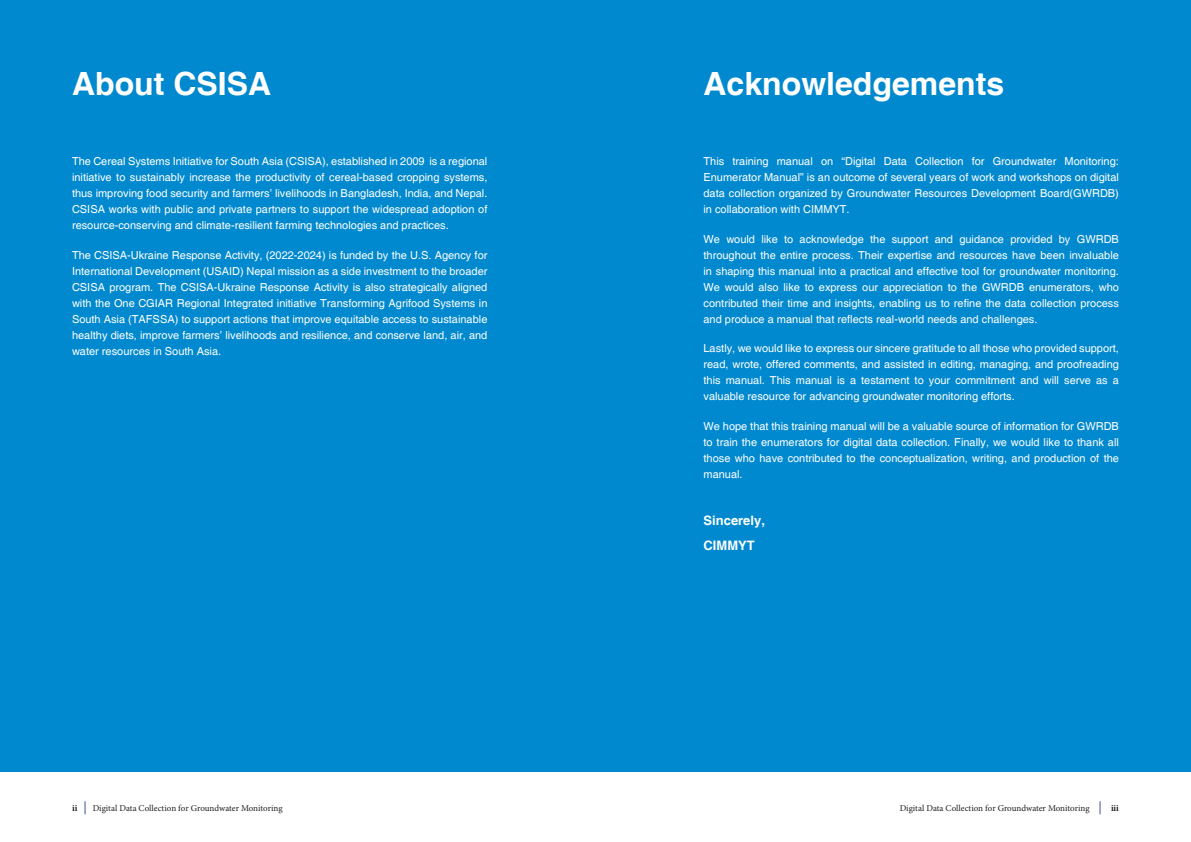
<style>
.page{position:relative;width:1191px;height:842px;background:#fff}
.page>*{position:absolute;margin:0;border:0;box-sizing:border-box;transform-origin:0 0}
.sebhead_1{font:700 32px "Helvetica";color:#fff}
.body_text{font:700 13px "Helvetica";color:#fff}
.body_text-2{font:11px/16px "Helvetica";color:#fff;text-align:justify}
.t1{font:9px "Minion Pro";color:#231f20}
.s1{font-weight:700}
.s2{font-size:13px;color:#253f8e}
</style>
<div class="page">
<div style="left:0;top:0;width:1191px;height:771px;background:#0089cf"></div>
<p class="sebhead_1" style="left:72px;top:65px;width:201px">About CSISA</p>
<p class="body_text-2" style="left:72px;top:154px;width:417px">The Cereal Systems Initiative for South Asia (CSISA), established in 2009 is a regional initiative to sustainably increase the productivity of cereal-based cropping systems, thus improving food security and farmers’ livelihoods in Bangladesh, India, and Nepal.<br>CSISA works with public and private partners to support the widespread adoption of resource-conserving and climate-resilient farming technologies and practices.</p>
<p class="body_text-2" style="left:72px;top:247px;width:417px">The CSISA-Ukraine Response Activity, (2022-2024) is funded by the U.S. Agency for International Development (USAID) Nepal mission as a side investment to the broader CSISA program. The CSISA-Ukraine Response Activity is also strategically aligned with the One CGIAR Regional Integrated initiative Transforming Agrifood Systems in South Asia (TAFSSA) to support actions that improve equitable access to sustainable healthy diets, improve farmers’ livelihoods and resilience, and conserve land, air, and water resources in South Asia.</p>
<p class="sebhead_1" style="left:703px;top:65px;width:302px">Acknowledgements</p>
<p class="body_text-2" style="left:703px;top:154px;width:417px">This training manual on “Digital Data Collection for Groundwater Monitoring:<br>Enumerator Manual” is an outcome of several years of work and workshops on digital data collection organized by Groundwater Resources Development Board(GWRDB) in collaboration with CIMMYT.</p>
<p class="body_text-2" style="left:703px;top:231px;width:417px">We would like to acknowledge the support and guidance provided by GWRDB throughout the entire process. Their expertise and resources have been invaluable in shaping this manual into a practical and effective tool for groundwater monitoring.<br>We would also like to express our appreciation to the GWRDB enumerators, who contributed their time and insights, enabling us to refine the data collection process and produce a manual that reflects real-world needs and challenges.</p>
<p class="body_text-2" style="left:703px;top:341px;width:417px">Lastly, we would like to express our sincere gratitude to all those who provided support, read, wrote, offered comments, and assisted in editing, managing, and proofreading this manual. This manual is a testament to your commitment and will serve as a valuable resource for advancing groundwater monitoring efforts.</p>
<p class="body_text-2" style="left:703px;top:418px;width:417px">We hope that this training manual will be a valuable source of information for GWRDB to train the enumerators for digital data collection. Finally, we would like to thank all those who have contributed to the conceptualization, writing, and production of the manual.</p>
<p class="body_text" style="left:703px;top:513px;width:63px">Sincerely,</p>
<p class="body_text" style="left:703px;top:538px;width:53px">CIMMYT</p>
<p class="t1" style="left:72px;top:802px;width:212px"><span class="s1">ii</span> <span class="s2">|</span> Digital Data Collection for Groundwater Monitoring</p>
<p class="t1" style="left:899px;top:802px;width:221px">Digital Data Collection for Groundwater Monitoring <span class="s2">|</span> <span class="s1">iii</span></p>
</div>
